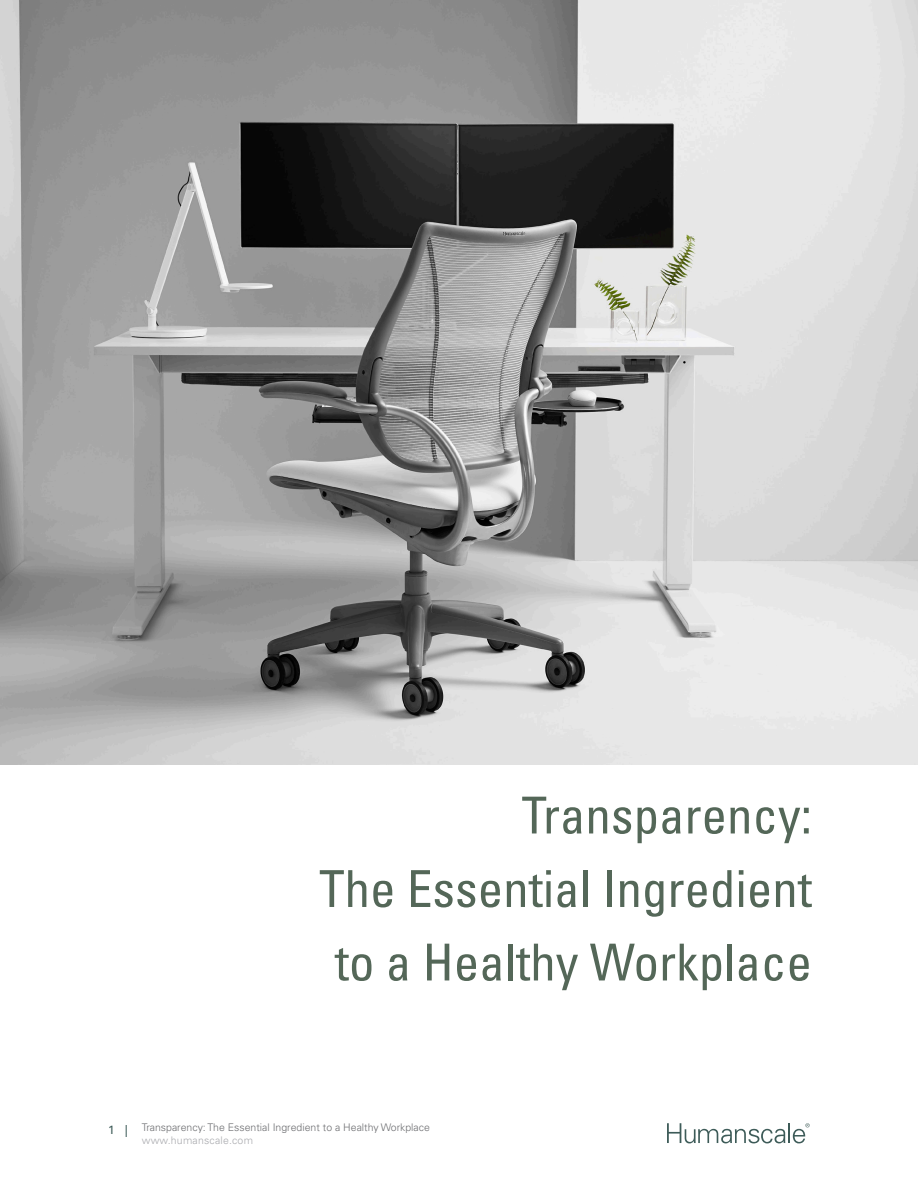
<style>
.page{position:relative;width:918px;height:1188px;background:#fff}
.page>*{position:absolute;margin:0;border:0;box-sizing:border-box;transform-origin:0 0}
.t1{font:condensed 51px/73.5px "Univers LT Std";color:#546758;text-align:right}
.t2{font:12px "Univers LT Std";color:#3d5b58}
.t3{font:300 10.5px "Univers";color:#6c6d70}
.t4{font:300 10.5px "Univers";letter-spacing:.02em;color:#a8a9ad}
</style>
<div class="page">
<svg style="left:667px;top:1123px;width:118px;height:20px"></svg>
<hr style="left:788px;top:1123px;width:2px;height:20px;background:#3d5b58">
<svg style="left:793px;top:1123px;width:17px;height:20px"></svg>
<img style="left:0;top:0;width:918px;height:765px">
<h1 class="t1" style="left:319px;top:778px;width:494px">Transparency:<br>The Essential Ingredient to a Healthy Workplace</h1>
<p class="t2" style="left:108px;top:1122px;width:22px">1 |</p>
<p class="t3" style="left:142px;top:1121px;width:290px">Transparency: The Essential Ingredient to a Healthy Workplace</p>
<p class="t4" style="left:142px;top:1134px;width:113px">www.humanscale.com</p>
</div>
